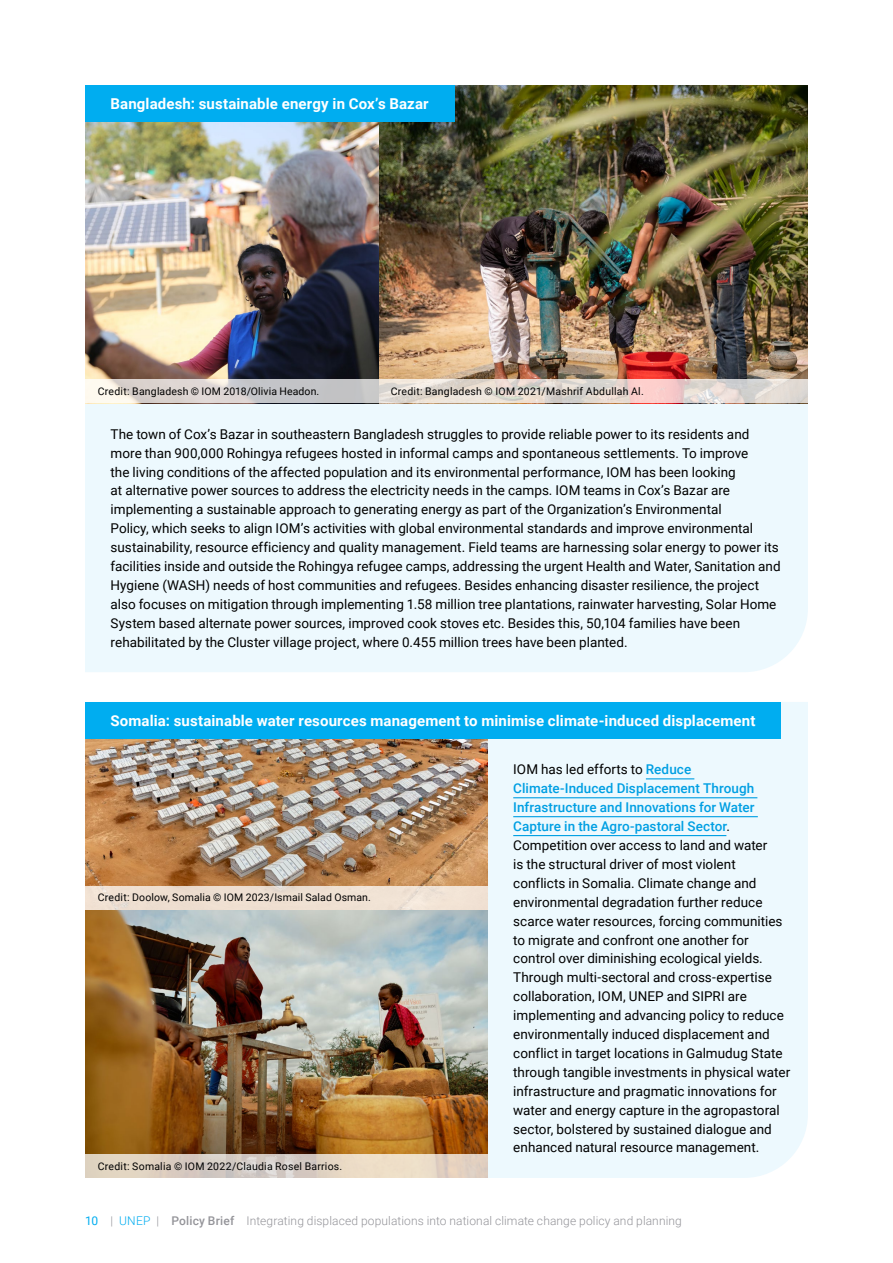
<style>
.page{position:relative;width:893px;height:1263px;background:#fff}
.page>*{position:absolute;margin:0;border:0;box-sizing:border-box;transform-origin:0 0}
.t1{font:700 15px "Roboto";letter-spacing:.01em;color:#fff}
.t2{font:13.5px/18.9px "Roboto";color:#000}
.t3{font:300 12px "Roboto";letter-spacing:.01em;color:#949499}
.t4{font:10.5px "Roboto";letter-spacing:.015em;color:#000}
.s1{font-weight:500;color:#009fe3}
.s2{font-weight:400;color:#00adf0}
.s3{color:#00adf0}
.s4{font-weight:500}
</style>
<div class="page">
<div style="left:85px;top:403px;width:723px;height:269px;background:#edf9fe"></div>
<img style="left:85px;top:122px;width:295px;height:257px">
<img style="left:380px;top:85px;width:428px;height:294px">
<div style="left:85px;top:85px;width:369px;height:37px;background:#00adf0"></div>
<div style="left:488px;top:702px;width:320px;height:476px;background:#edf9fe"></div>
<img style="left:85px;top:739px;width:403px;height:415px">
<hr style="left:646px;top:778px;width:48px;height:1px;background:#009fe3">
<hr style="left:513px;top:797px;width:244px;height:1px;background:#009fe3">
<hr style="left:513px;top:816px;width:245px;height:1px;background:#009fe3">
<hr style="left:513px;top:835px;width:213px;height:1px;background:#009fe3">
<div style="left:85px;top:702px;width:696px;height:37px;background:#00adf0"></div>
<svg style="left:85px;top:379px;width:723px;height:24px;background:#ded5d1"></svg>
<div style="left:85px;top:886px;width:403px;height:23px;background:#efe0d2"></div>
<svg style="left:85px;top:1154px;width:403px;height:24px;background:#dfd2c3"></svg>
<p class="t1" style="left:111px;top:93px;width:320px">Bangladesh: sustainable energy in Cox’s Bazar</p>
<p class="t4" style="left:98px;top:384px;width:223px">Credit: Bangladesh © IOM 2018/Olivia Headon.</p>
<p class="t4" style="left:391px;top:384px;width:254px">Credit: Bangladesh © IOM 2021/Mashrif Abdullah Al.</p>
<p class="t2" style="left:111px;top:424px;width:672px">The town of Cox’s Bazar in southeastern Bangladesh struggles to provide reliable power to its residents and more than 900,000 Rohingya refugees hosted in informal camps and spontaneous settlements. To improve<br>the living conditions of the affected population and its environmental performance, IOM has been looking<br>at alternative power sources to address the electricity needs in the camps. IOM teams in Cox’s Bazar are implementing a sustainable approach to generating energy as part of the Organization’s Environmental<br>Policy, which seeks to align IOM’s activities with global environmental standards and improve environmental sustainability, resource efficiency and quality management. Field teams are harnessing solar energy to power its facilities inside and outside the Rohingya refugee camps, addressing the urgent Health and Water, Sanitation and Hygiene (WASH) needs of host communities and refugees. Besides enhancing disaster resilience, the project also focuses on mitigation through implementing 1.58 million tree plantations, rainwater harvesting, Solar Home System based alternate power sources, improved cook stoves etc. Besides this, 50,104 families have been rehabilitated by the Cluster village project, where 0.455 million trees have been planted.</p>
<p class="t1" style="left:111px;top:710px;width:646px">Somalia: sustainable water resources management to minimise climate-induced displacement</p>
<p class="t4" style="left:98px;top:890px;width:275px">Credit: Doolow, Somalia © IOM 2023/Ismail Salad Osman.</p>
<p class="t4" style="left:98px;top:1158px;width:246px">Credit: Somalia © IOM 2022/Claudia Rosel Barrios.</p>
<p class="t2" style="left:513px;top:760px;width:279px">IOM has led efforts to <span class="s1">Reduce Climate‑Induced Displacement Through Infrastructure and Innovations for Water Capture in the Agro‑pastoral Sector</span>.<br>Competition over access to land and water<br>is the structural driver of most violent conflicts in Somalia. Climate change and environmental degradation further reduce scarce water resources, forcing communities to migrate and confront one another for control over diminishing ecological yields.<br>Through multi‑sectoral and cross‑expertise collaboration, IOM, UNEP and SIPRI are implementing and advancing policy to reduce environmentally induced displacement and conflict in target locations in Galmudug State through tangible investments in physical water infrastructure and pragmatic innovations for water and energy capture in the agropastoral sector, bolstered by sustained dialogue and enhanced natural resource management.</p>
<p class="t3" style="left:85px;top:1213px;width:598px"><span class="s2">10</span> | <span class="s3">UNEP</span> | <span class="s4">Policy Brief</span> Integrating displaced populations into national climate change policy and planning</p>
</div>
